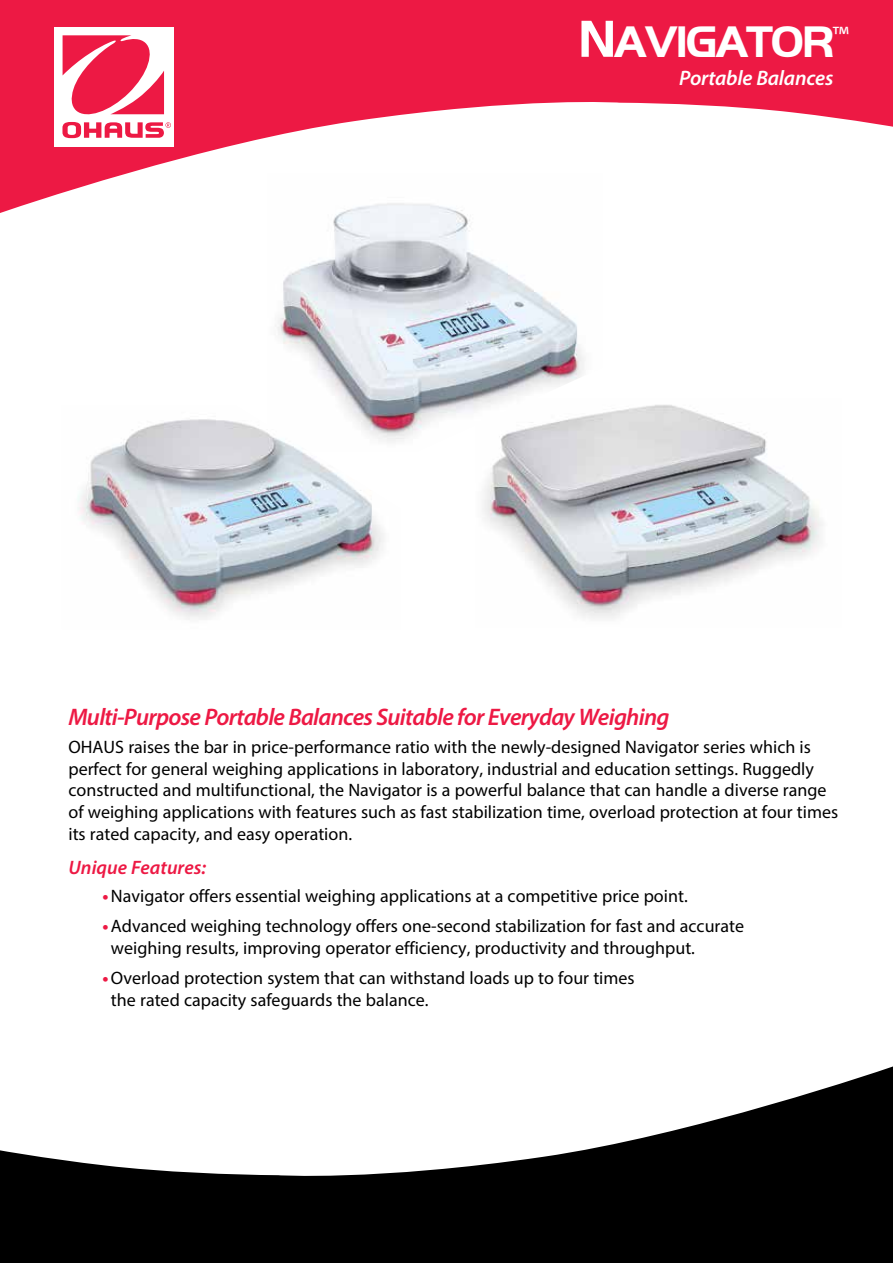
<style>
.page{position:relative;width:893px;height:1263px;background:#fff}
.page>*{position:absolute;margin:0;border:0;box-sizing:border-box;transform-origin:0 0}
.t1{font:700 45.9px "Handel Got D";letter-spacing:-.05em;color:#fff}
.t2{font:italic 600 24px "Myriad Pro";letter-spacing:-.03em;color:#ed1944}
.t3{font:italic 600 21px "Myriad Pro";letter-spacing:-.01em;color:#fff}
.t4{font:italic 600 19.5px "Myriad Pro";color:#ed1944}
.t5{font:18px/21.6px "Myriad Pro";color:#000}
.s1{font-size:54px}
.s2{font-weight:700;color:#ed1944}
</style>
<div class="page">
<img style="left:482px;top:405px;width:341px;height:214px">
<img style="left:275px;top:220px;width:328px;height:231px">
<img style="left:77px;top:406px;width:323px;height:214px">
<svg style="left:0;top:1066px;width:893px;height:197px;fill:#000"></svg>
<svg style="left:0;top:0;width:893px;height:220px;fill:#ed1944"></svg>
<div style="left:54px;top:27px;width:120px;height:119px;background:#fff"></div>
<svg style="left:62px;top:35px;width:109px;height:103px"></svg>
<h1 class="t1" style="left:578px;top:16px;width:273px"><span class="s1">N</span>AVIGATOR<sup>™</sup></h1>
<p class="t3" style="left:679px;top:65px;width:156px">Portable Balances</p>
<h2 class="t2" style="left:68px;top:702px;width:603px">Multi-Purpose Portable Balances Suitable for Everyday Weighing</h2>
<p class="t5" style="left:68px;top:736px;width:771px">OHAUS raises the bar in price-performance ratio with the newly-designed Navigator series which is perfect for general weighing applications in laboratory, industrial and education settings. Ruggedly constructed and multifunctional, the Navigator is a powerful balance that can handle a diverse range of weighing applications with features such as fast stabilization time, overload protection at four times its rated capacity, and easy operation.</p>
<p class="t4" style="left:69px;top:855px;width:139px">Unique Features:</p>
<p class="t5" style="left:102px;top:885px;width:587px"><span class="s2">•</span>Navigator offers essential weighing applications at a competitive price point.</p>
<p class="t5" style="left:111px;top:915px;width:635px;text-indent:-8px"><span class="s2">•</span>Advanced weighing technology offers one-second stabilization for fast and accurate weighing results, improving operator efficiency, productivity and throughput.</p>
<p class="t5" style="left:111px;top:967px;width:525px;text-indent:-8px"><span class="s2">•</span>Overload protection system that can withstand loads up to four times the rated capacity safeguards the balance.</p>
</div>
